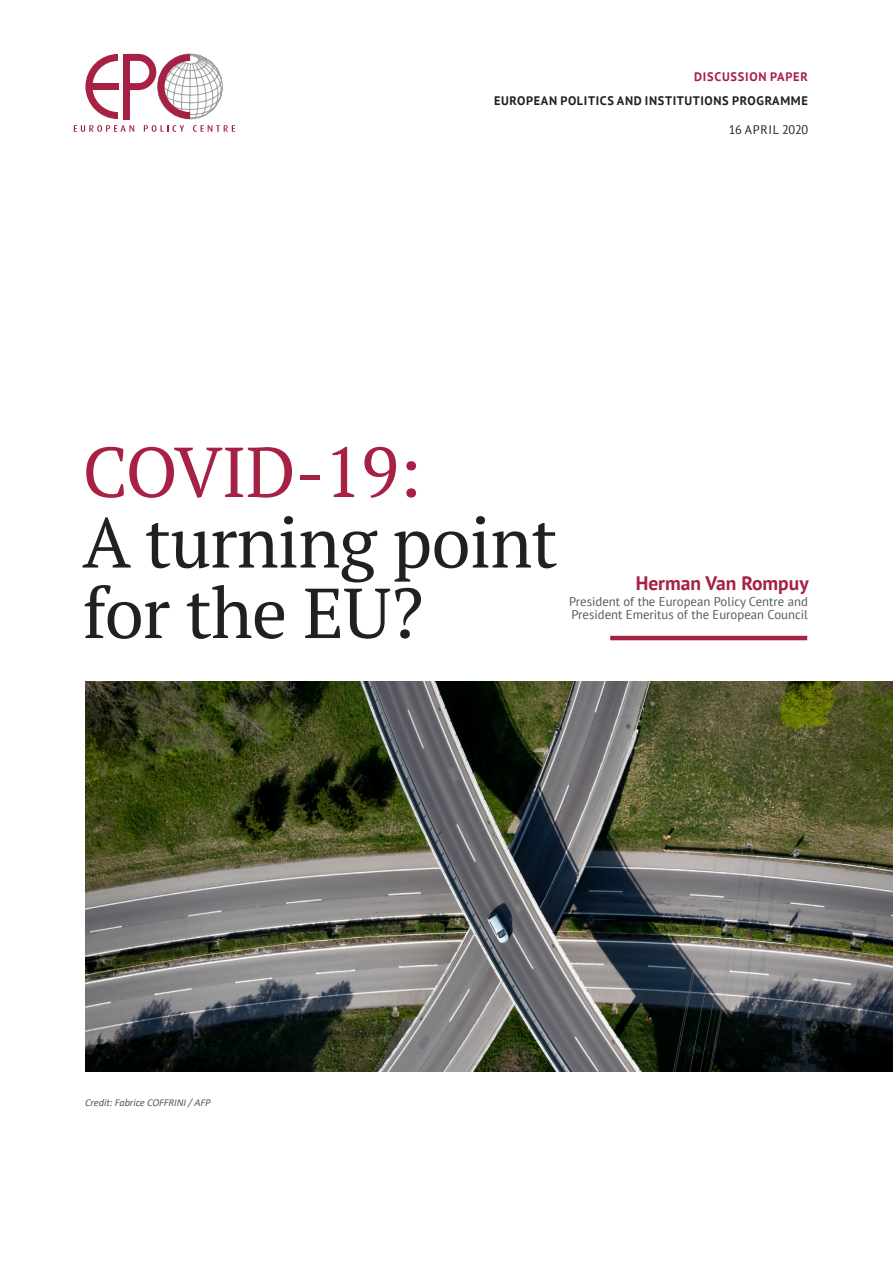
<style>
.page{position:relative;width:893px;height:1263px;background:#fff}
.page>*{position:absolute;margin:0;border:0;box-sizing:border-box;transform-origin:0 0}
.t1{font:70.5px/70.5px "PT Serif";letter-spacing:-.01em;color:#231f20}
.t2{font:700 19.5px "PT Sans";color:#a62143}
.t3{font:12.75px/13.5px "PT Sans";color:#57585a}
.t4{font:700 12.3px "PT Sans";letter-spacing:.05em;color:#231f20}
.t5{font:700 12.3px "PT Sans";letter-spacing:.06em;color:#a62143}
.t6{font:12.3px "PT Sans";letter-spacing:.02em;color:#231f20}
.t7{font:italic 10.5px "Calibri";letter-spacing:-.01em;color:#57585a}
.s1{color:#a62143}
</style>
<div class="page">
<img style="left:85px;top:681px;width:808px;height:390px">
<hr style="left:610px;top:636px;width:197px;height:4px;background:#a62143">
<svg style="left:85px;top:54px;width:33px;height:65px"></svg>
<svg style="left:128px;top:53px;width:95px;height:66px"></svg>
<div style="left:89px;top:83px;width:29px;height:7px;background:#a62143"></div>
<div style="left:123px;top:54px;width:7px;height:66px;background:#a62143"></div>
<svg style="left:74px;top:125px;width:60px;height:7px"></svg>
<svg style="left:144px;top:125px;width:40px;height:7px"></svg>
<svg style="left:193px;top:125px;width:42px;height:7px"></svg>
<p class="t5" style="left:694px;top:68px;width:115px">DISCUSSION PAPER</p>
<p class="t4" style="left:494px;top:92px;width:315px">EUROPEAN POLITICS AND INSTITUTIONS PROGRAMME</p>
<p class="t6" style="left:729px;top:122px;width:81px">16 APRIL 2020</p>
<p class="t1" style="left:83px;top:436px;width:477px"><span class="s1">COVID-19:<br></span>A turning point for the EU?</p>
<p class="t2" style="left:636px;top:571px;width:174px">Herman Van Rompuy</p>
<p class="t3" style="left:569px;top:594px;width:240px">President of the European Policy Centre and<br>President Emeritus of the European Council</p>
<p class="t7" style="left:85px;top:1095px;width:127px">Credit: Fabrice COFFRINI / AFP</p>
</div>
